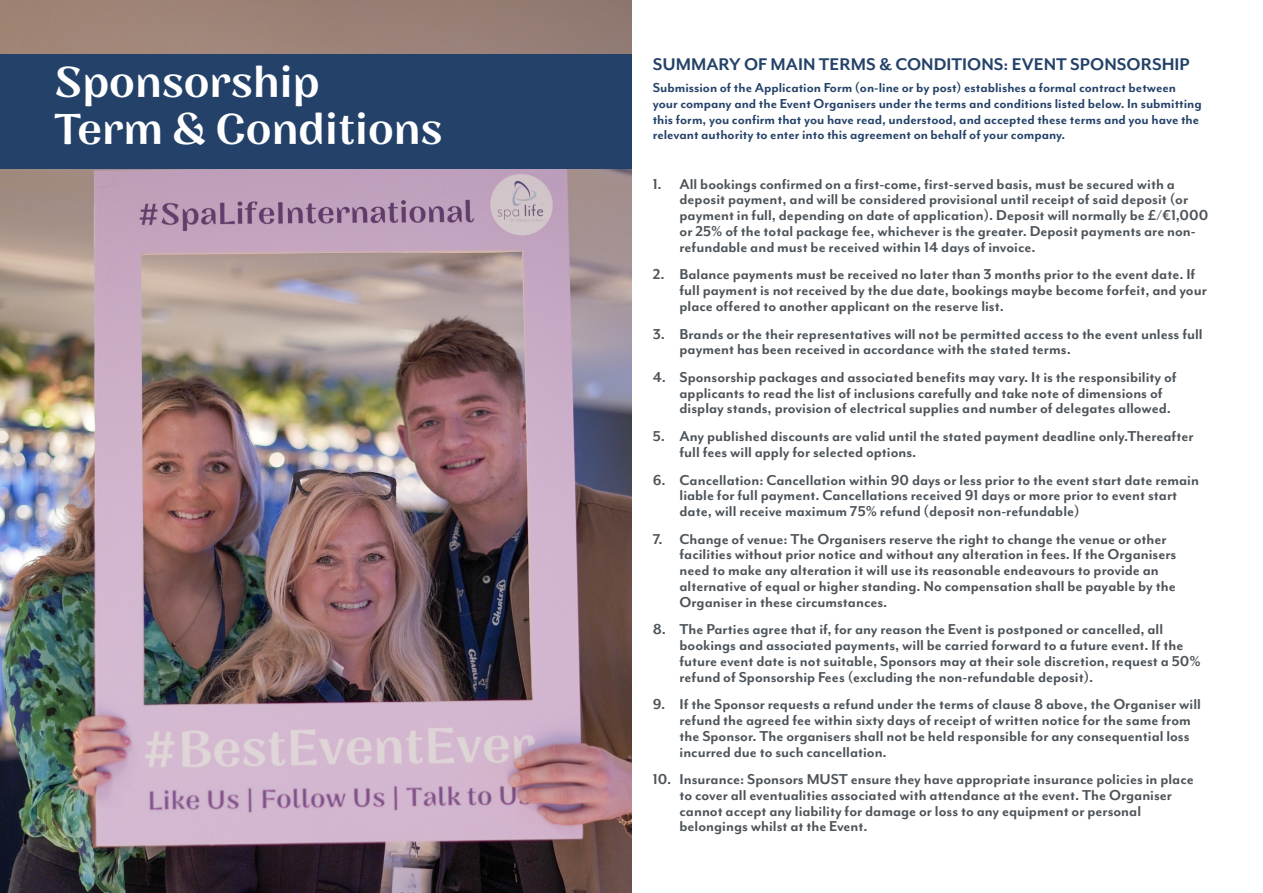
<style>
.page{position:relative;width:1263px;height:893px;background:#fff}
.page>*{position:absolute;margin:0;border:0;box-sizing:border-box;transform-origin:0 0}
.t1{font:500 42.9px/46.8px "Nazare";color:#fff}
.t2{font:700 19.5px "Mr Eaves Mod OT";color:#244269}
.t3{font:700 16.5px/15.8px "Mr Eaves Mod OT";color:#4d545a}
.t4{font:700 15px/15.8px "Mr Eaves Mod OT";color:#244269}
</style>
<div class="page">
<img style="left:0;top:0;width:631px;height:893px">
<div style="left:0;top:54px;width:631px;height:115px;background:#244269"></div>
<p class="t1" style="left:54px;top:60px;width:390px">Sponsorship<br>Term &amp; Conditions</p>
<p class="t2" style="left:653px;top:54px;width:538px">SUMMARY OF MAIN TERMS &amp; CONDITIONS: EVENT SPONSORSHIP</p>
<p class="t4" style="left:653px;top:80px;width:551px">Submission of the Application Form (on-line or by post) establishes a formal contract between your company and the Event Organisers under the terms and conditions listed below. In submitting this form, you confirm that you have read, understood, and accepted these terms and you have the relevant authority to enter into this agreement on behalf of your company.</p>
<p class="t3" style="left:679px;top:176px;width:530px;text-indent:-27px">1. All bookings confirmed on a first-come, first-served basis, must be secured with a deposit payment, and will be considered provisional until receipt of said deposit (or payment in full, depending on date of application). Deposit will normally be £/€1,000 or 25% of the total package fee, whichever is the greater. Deposit payments are non&shy;refundable and must be received within 14 days of invoice.</p>
<p class="t3" style="left:679px;top:266px;width:529px;text-indent:-27px">2. Balance payments must be received no later than 3 months prior to the event date. If full payment is not received by the due date, bookings maybe become forfeit, and your place offered to another applicant on the reserve list.</p>
<p class="t3" style="left:679px;top:325px;width:525px;text-indent:-27px">3. Brands or the their representatives will not be permitted access to the event unless full payment has been received in accordance with the stated terms.</p>
<p class="t3" style="left:679px;top:369px;width:499px;text-indent:-27px">4. Sponsorship packages and associated benefits may vary. It is the responsibility of applicants to read the list of inclusions carefully and take note of dimensions of display stands, provision of electrical supplies and number of delegates allowed.</p>
<p class="t3" style="left:679px;top:428px;width:515px;text-indent:-27px">5. Any published discounts are valid until the stated payment deadline only.Thereafter full fees will apply for selected options.</p>
<p class="t3" style="left:679px;top:471px;width:521px;text-indent:-27px">6. Cancellation: Cancellation within 90 days or less prior to the event start date remain liable for full payment. Cancellations received 91 days or more prior to event start date, will receive maximum 75% refund (deposit non-refundable)</p>
<p class="t3" style="left:679px;top:531px;width:498px;text-indent:-27px">7. Change of venue: The Organisers reserve the right to change the venue or other facilities without prior notice and without any alteration in fees. If the Organisers need to make any alteration it will use its reasonable endeavours to provide an alternative of equal or higher standing. No compensation shall be payable by the Organiser in these circumstances.</p>
<p class="t3" style="left:679px;top:621px;width:523px;text-indent:-27px">8. The Parties agree that if, for any reason the Event is postponed or cancelled, all bookings and associated payments, will be carried forward to a future event. If the future event date is not suitable, Sponsors may at their sole discretion, request a 50% refund of Sponsorship Fees (excluding the non-refundable deposit).</p>
<p class="t3" style="left:679px;top:696px;width:523px;text-indent:-27px">9. If the Sponsor requests a refund under the terms of clause 8 above, the Organiser will refund the agreed fee within sixty days of receipt of written notice for the same from the Sponsor. The organisers shall not be held responsible for any consequential loss incurred due to such cancellation.</p>
<p class="t3" style="left:679px;top:771px;width:516px;text-indent:-27px">10. Insurance: Sponsors MUST ensure they have appropriate insurance policies in place to cover all eventualities associated with attendance at the event. The Organiser cannot accept any liability for damage or loss to any equipment or personal belongings whilst at the Event.</p>
</div>
